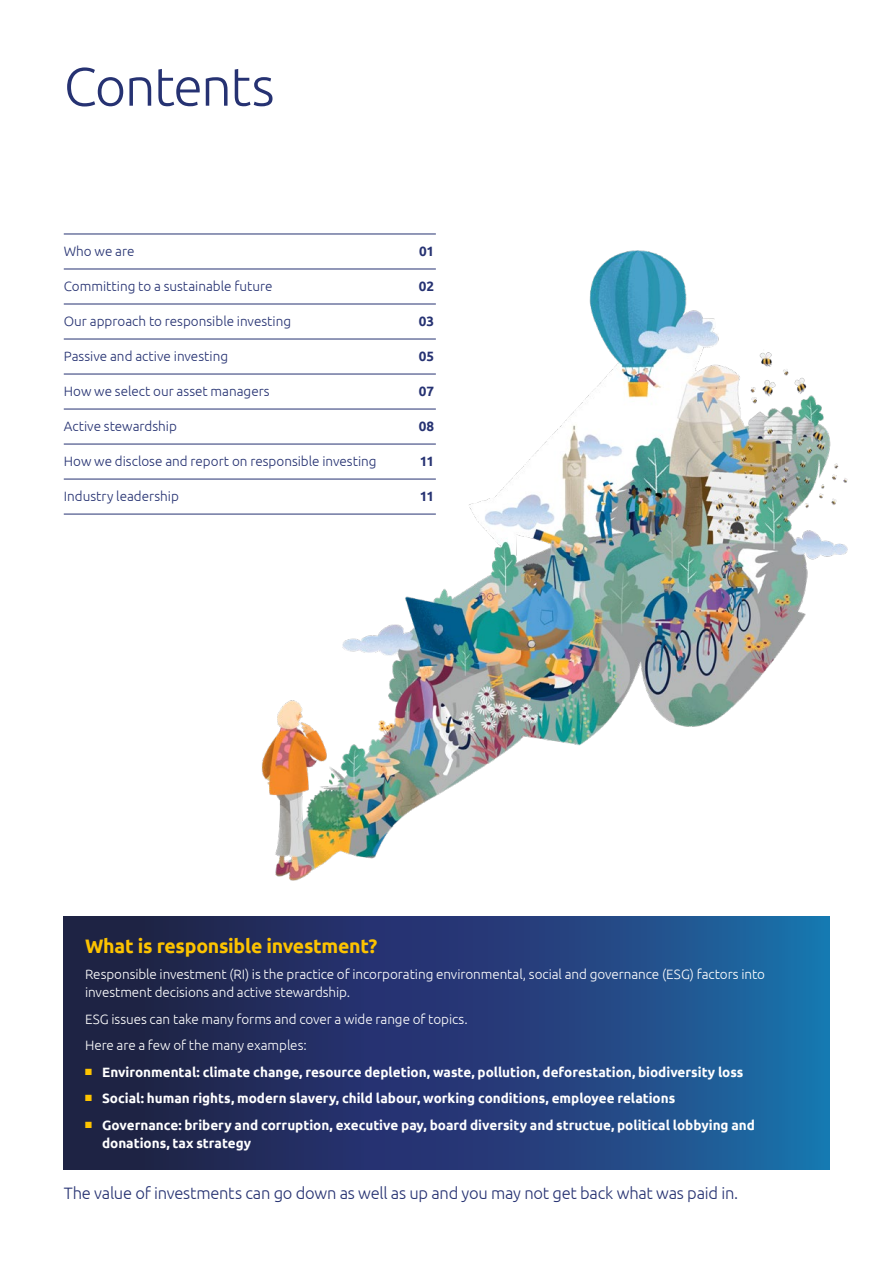
<style>
.page{position:relative;width:893px;height:1263px;background:#fff}
.page>*{position:absolute;margin:0;border:0;box-sizing:border-box;transform-origin:0 0}
.t1{font:300 54px "Ubuntu";letter-spacing:-.03em;color:#263272}
.t2{font:700 19.5px "Ubuntu";letter-spacing:-.015em;color:#fdc300}
.t3{font:300 16.5px "Ubuntu";letter-spacing:-.015em;color:#263272}
.t4{font:700 13.5px/18px "Ubuntu";color:#fff}
.t5{font:300 13.5px/18px "Ubuntu";letter-spacing:-.005em;color:#fff}
.t6{font:300 13.5px "Ubuntu";color:#263272}
.t7{font:700 13.5px "Ubuntu";color:#263272}
</style>
<div class="page">
<svg style="left:64px;top:916px;width:765px;height:253px;background:#213e73"></svg>
<img style="left:256px;top:250px;width:592px;height:631px">
<hr style="left:64px;top:234px;width:372px;height:1px;background:#263272">
<hr style="left:64px;top:269px;width:372px;height:1px;background:#263272">
<hr style="left:64px;top:304px;width:372px;height:1px;background:#263272">
<hr style="left:64px;top:339px;width:372px;height:1px;background:#263272">
<hr style="left:64px;top:374px;width:372px;height:1px;background:#263272">
<hr style="left:64px;top:409px;width:372px;height:1px;background:#263272">
<hr style="left:64px;top:438px;width:372px;height:1px;background:#fff">
<hr style="left:64px;top:444px;width:372px;height:1px;background:#263272">
<hr style="left:64px;top:473px;width:372px;height:1px;background:#fff">
<hr style="left:64px;top:479px;width:372px;height:1px;background:#263272">
<hr style="left:64px;top:508px;width:372px;height:1px;background:#fff">
<hr style="left:64px;top:514px;width:372px;height:1px;background:#263272">
<hr style="left:64px;top:543px;width:372px;height:1px;background:#fff">
<h1 class="t1" style="left:64px;top:54px;width:212px">Contents</h1>
<p class="t6" style="left:64px;top:243px;width:72px">Who we are</p>
<p class="t7" style="left:419px;top:242px;width:17px">01</p>
<p class="t6" style="left:64px;top:278px;width:210px">Committing to a sustainable future</p>
<p class="t7" style="left:419px;top:277px;width:17px">02</p>
<p class="t6" style="left:64px;top:313px;width:229px">Our approach to responsible investing</p>
<p class="t7" style="left:419px;top:312px;width:17px">03</p>
<p class="t6" style="left:64px;top:348px;width:166px">Passive and active investing</p>
<p class="t7" style="left:419px;top:348px;width:17px">05</p>
<p class="t6" style="left:64px;top:383px;width:207px">How we select our asset managers</p>
<p class="t7" style="left:419px;top:383px;width:17px">07</p>
<p class="t6" style="left:64px;top:418px;width:115px">Active stewardship</p>
<p class="t7" style="left:419px;top:418px;width:17px">08</p>
<p class="t6" style="left:64px;top:453px;width:314px">How we disclose and report on responsible investing</p>
<p class="t7" style="left:420px;top:453px;width:16px">11</p>
<p class="t6" style="left:64px;top:488px;width:117px">Industry leadership</p>
<p class="t7" style="left:420px;top:488px;width:16px">11</p>
<h2 class="t2" style="left:85px;top:934px;width:294px">What is responsible investment?</h2>
<p class="t5" style="left:85px;top:965px;width:681px">Responsible investment (RI) is the practice of incorporating environmental, social and governance (ESG) factors into investment decisions and active stewardship.</p>
<p class="t5" style="left:85px;top:1005px;width:384px;line-height:26.5px">ESG issues can take many forms and cover a wide range of topics.<br>Here are a few of the many examples:</p>
<p class="t4" style="left:85px;top:1063px;width:660px"><sup>■</sup> Environmental: climate change, resource depletion, waste, pollution, deforestation, biodiversity loss</p>
<p class="t4" style="left:85px;top:1089px;width:592px"><sup>■</sup> Social: human rights, modern slavery, child labour, working conditions, employee relations</p>
<p class="t4" style="left:102px;top:1116px;width:654px;text-indent:-17px"><sup>■</sup> Governance: bribery and corruption, executive pay, board diversity and structue, political lobbying and donations, tax strategy</p>
<p class="t3" style="left:64px;top:1183px;width:676px">The value of investments can go down as well as up and you may not get back what was paid in.</p>
</div>
